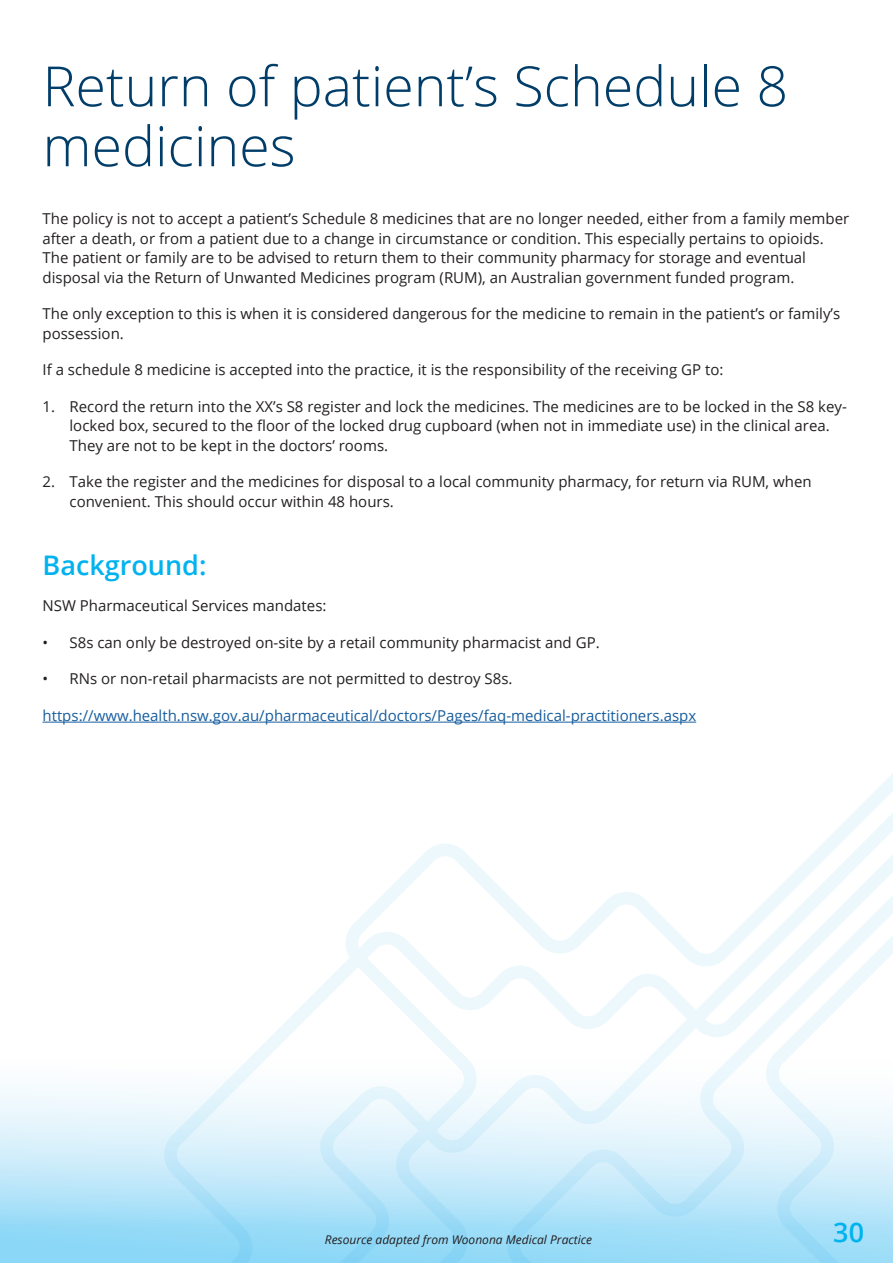
<style>
.page{position:relative;width:893px;height:1263px;background:#fff}
.page>*{position:absolute;margin:0;border:0;box-sizing:border-box;transform-origin:0 0}
.New_heading{font:300 55.5px/60px "Open Sans";color:#003d69}
.Subheading_new{font:600 27px "Open Sans";color:#00b3ef}
.Newest_body{font:15px/19.5px "Open Sans";color:#231f20}
.New_body_bullet_roun{font:15px "Open Sans";color:#175d9e}
.New_body_bullet_roun-2{font:15px "Open Sans";color:#231f20}
.t1{font:italic 12px "Open Sans";color:#231f20}
</style>
<div class="page">
<div style="left:0;top:1020px;width:893px;height:243px;background:linear-gradient(to bottom,#fff,#8cd6f6)"></div>
<svg style="left:163px;top:721px;width:227px;height:542px"></svg>
<svg style="left:390px;top:721px;width:503px;height:542px"></svg>
<hr style="left:43px;top:722px;width:653px;height:1px;background:#175d9e">
<p class="New_heading" style="left:43px;top:55px;width:747px">Return of patient’s Schedule 8 medicines</p>
<p class="Newest_body" style="left:43px;top:208px;width:808px">The policy is not to accept a patient’s Schedule 8 medicines that are no longer needed, either from a family member after a death, or from a patient due to a change in circumstance or condition. This especially pertains to opioids.<br>The patient or family are to be advised to return them to their community pharmacy for storage and eventual disposal via the Return of Unwanted Medicines program (RUM), an Australian government funded program.</p>
<p class="Newest_body" style="left:43px;top:304px;width:799px">The only exception to this is when it is considered dangerous for the medicine to remain in the patient’s or family’s possession.</p>
<p class="Newest_body" style="left:43px;top:360px;width:682px">If a schedule 8 medicine is accepted into the practice, it is the responsibility of the receiving GP to:</p>
<p class="Newest_body" style="left:70px;top:396px;width:779px;text-indent:-27px">1. Record the return into the XX’s S8 register and lock the medicines. The medicines are to be locked in the S8 key&shy;locked box, secured to the floor of the locked drug cupboard (when not in immediate use) in the clinical area.<br>They are not to be kept in the doctors’ rooms.</p>
<p class="Newest_body" style="left:70px;top:472px;width:744px;text-indent:-27px">2. Take the register and the medicines for disposal to a local community pharmacy, for return via RUM, when convenient. This should occur within 48 hours.</p>
<p class="Subheading_new" style="left:43px;top:547px;width:165px">Background:</p>
<p class="New_body_bullet_roun-2" style="left:43px;top:596px;width:285px">NSW Pharmaceutical Services mandates:</p>
<p class="Newest_body" style="left:43px;top:632px;width:559px">• S8s can only be destroyed on-site by a retail community pharmacist and GP.</p>
<p class="Newest_body" style="left:43px;top:669px;width:472px">• RNs or non-retail pharmacists are not permitted to destroy S8s.</p>
<p class="New_body_bullet_roun" style="left:43px;top:705px;width:655px">https://www.health.nsw.gov.au/pharmaceutical/doctors/Pages/faq-medical-practitioners.aspx</p>
<p class="t1" style="left:325px;top:1231px;width:269px">Resource adapted from Woonona Medical Practice</p>
<h2 class="Subheading_new" style="left:833px;top:1214px;width:32px">30</h2>
</div>
